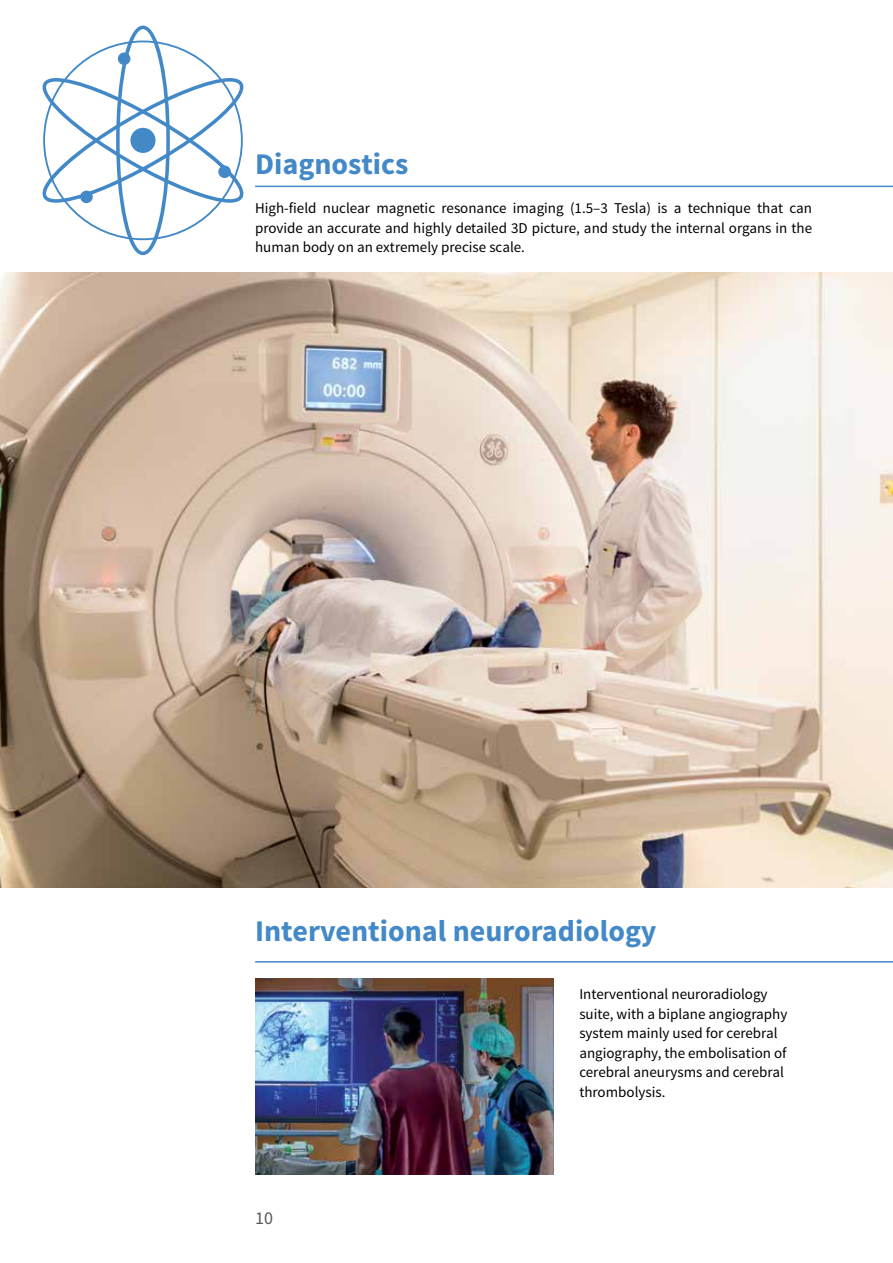
<style>
.page{position:relative;width:893px;height:1263px;background:#fff}
.page>*{position:absolute;margin:0;border:0;box-sizing:border-box;transform-origin:0 0}
.t1{font:700 30px "Source Sans Pro";color:#4389c8}
.t2{font:18px "Source Sans Pro";color:#58595b}
.t3{font:15px/19.5px "Source Sans Pro";color:#000;text-align:justify}
</style>
<div class="page">
<img style="left:255px;top:978px;width:299px;height:197px">
<img style="left:0;top:272px;width:893px;height:615px">
<svg style="left:42px;top:26px;width:202px;height:229px"></svg>
<div style="left:130px;top:128px;width:26px;height:25px;background:#4389c8;border-radius:50%"></div>
<div style="left:218px;top:165px;width:13px;height:13px;background:#4389c8;border-radius:50%"></div>
<div style="left:118px;top:52px;width:12px;height:13px;background:#4389c8;border-radius:50%"></div>
<div style="left:80px;top:191px;width:13px;height:12px;background:#4389c8;border-radius:50%"></div>
<hr style="left:255px;top:186px;width:638px;height:1px;background:#4389c8">
<hr style="left:255px;top:961px;width:638px;height:1px;background:#4389c8">
<h1 class="t1" style="left:255px;top:145px;width:155px">Diagnostics</h1>
<p class="t3" style="left:255px;top:199px;width:558px">High-field nuclear magnetic resonance imaging (1.5–3 Tesla) is a technique that can provide an accurate and highly detailed 3D picture, and study the internal organs in the human body on an extremely precise scale.</p>
<h1 class="t1" style="left:255px;top:911px;width:403px">Interventional neuroradiology</h1>
<p class="t2" style="left:255px;top:1207px;width:19px">10</p>
<p class="t3" style="left:579px;top:985px;width:210px;text-align:left">Interventional neuroradiology suite, with a biplane angiography system mainly used for cerebral angiography, the embolisation of cerebral aneurysms and cerebral thrombolysis.</p>
</div>
